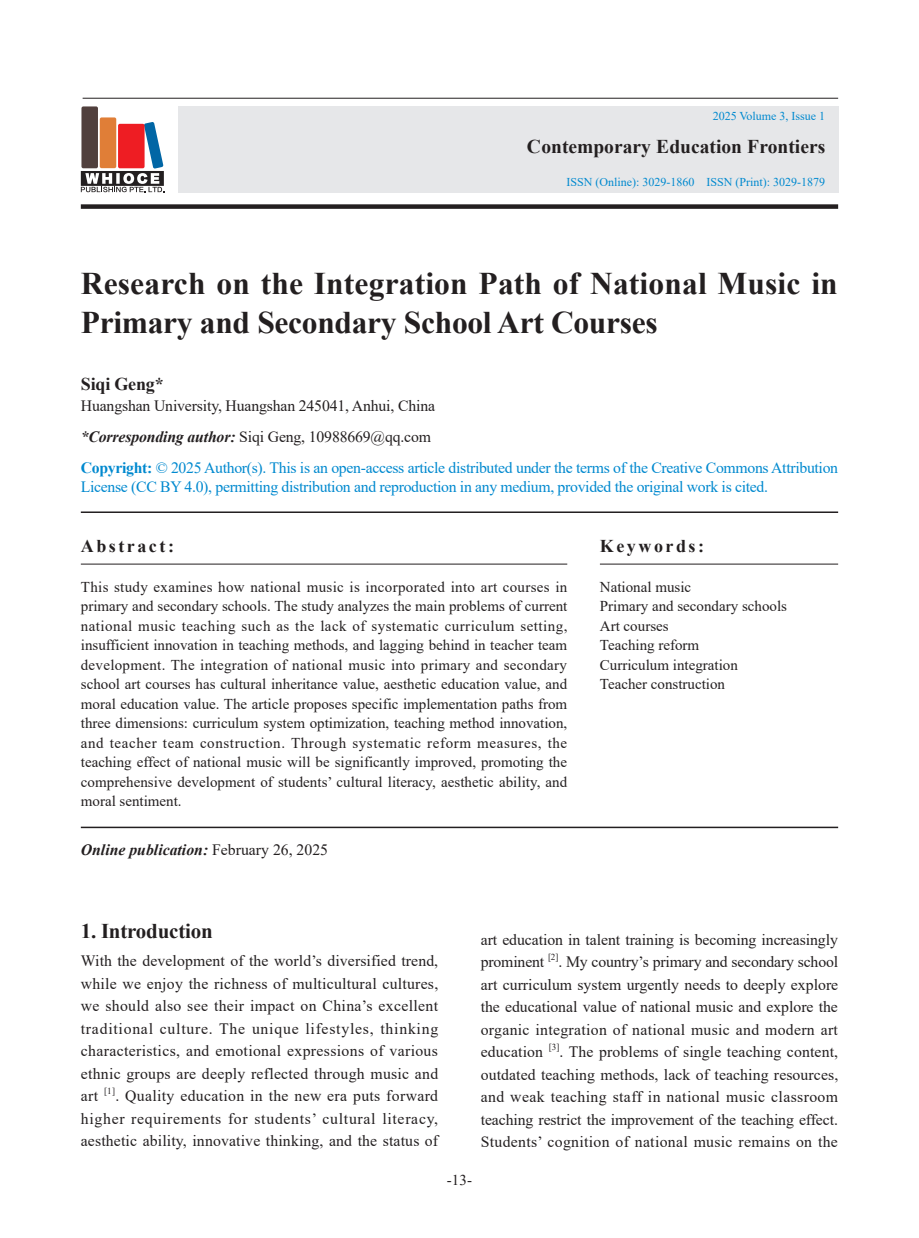
<style>
.page{position:relative;width:919px;height:1238px;background:#fff}
.page>*{position:absolute;margin:0;border:0;box-sizing:border-box;transform-origin:0 0}
.大标题{font:700 31.5px/39px "Times New Roman";letter-spacing:.005em;color:#231f20}
.正文{font:700 21px "Times New Roman";letter-spacing:-.01em;color:#231f20}
.t1{font:700 19.5px "Times New Roman";color:#231f20}
.摘要_abstract{font:700 18px "Times New Roman";letter-spacing:.14em;color:#231f20}
.作者{font:700 18px "Times New Roman";letter-spacing:-.01em;color:#231f20}
.正文-2{font:15.75px/22.5px "Times New Roman";letter-spacing:.015em;color:#231f20;text-align:justify}
.版权{font:15.75px/18.9px "Times New Roman";letter-spacing:-.02em;color:#0089cf}
.正文-3{font:15.75px/22.5px "Times New Roman";letter-spacing:-.005em;color:#231f20}
.作者籍贯等{font:15.75px "Times New Roman";letter-spacing:-.01em;color:#231f20}
.通讯{font:15.75px "Times New Roman";letter-spacing:-.01em;color:#231f20}
.正文-4{font:italic 700 15.75px "Times New Roman";color:#231f20}
.摘要正文{font:15px/19.5px "Times New Roman";color:#231f20;text-align:justify}
.t2{font:12px "Times New Roman";color:#0089cf}
.正文-5{font:9.15px "Times New Roman";color:#231f20}
.s1{font-weight:700;font-style:italic}
.s2{font-weight:700}
.s3{font-weight:400;font-style:normal}
</style>
<div class="page">
<div style="left:178px;top:106px;width:660px;height:87px;background:#e6e7e9"></div>
<div style="left:81px;top:204px;width:757px;height:5px;background:#231f20"></div>
<hr style="left:83px;top:98px;width:755px;height:1px;background:#231f20">
<div style="left:81px;top:106px;width:17px;height:62px;background:#51403d;border-radius:2px"></div>
<div style="left:100px;top:117px;width:16px;height:51px;background:#e07e37;border-radius:2px"></div>
<svg style="left:81px;top:122px;width:83px;height:70px"></svg>
<hr style="left:81px;top:511px;width:757px;height:2px;background:#231f20">
<hr style="left:81px;top:826px;width:757px;height:2px;background:#231f20">
<hr style="left:81px;top:564px;width:486px;height:1px;background:#231f20">
<hr style="left:600px;top:564px;width:238px;height:1px;background:#231f20">
<p class="t2" style="left:712px;top:108px;width:114px">2025 Volume 3, Issue 1</p>
<h3 class="t1" style="left:527px;top:133px;width:300px">Contemporary Education Frontiers</h3>
<p class="t2" style="left:566px;top:173px;width:260px">ISSN (Online): 3029-1860 ISSN (Print): 3029-1879</p>
<p class="大标题" style="left:81px;top:262px;width:758px">Research on the Integration Path of National Music in<br>Primary and Secondary School Art Courses</p>
<p class="作者" style="left:81px;top:371px;width:84px">Siqi Geng*</p>
<p class="作者籍贯等" style="left:81px;top:394px;width:356px">Huangshan University, Huangshan 245041, Anhui, China</p>
<p class="通讯" style="left:81px;top:425px;width:351px"><span class="s1">*Corresponding author:</span> Siqi Geng, 10988669@qq.com</p>
<p class="版权" style="left:81px;top:457px;width:758px"><span class="s2">Copyright:</span> © 2025 Author(s). This is an open-access article distributed under the terms of the Creative Commons Attribution<br>License (CC BY 4.0), permitting distribution and reproduction in any medium, provided the original work is cited.</p>
<p class="摘要_abstract" style="left:81px;top:533px;width:95px">Abstract:</p>
<p class="摘要正文" style="left:81px;top:576px;width:488px">This study examines how national music is incorporated into art courses in primary and secondary schools. The study analyzes the main problems of current national music teaching such as the lack of systematic curriculum setting, insufficient innovation in teaching methods, and lagging behind in teacher team development. The integration of national music into primary and secondary school art courses has cultural inheritance value, aesthetic education value, and moral education value. The article proposes specific implementation paths from three dimensions: curriculum system optimization, teaching method innovation, and teacher team construction. Through systematic reform measures, the teaching effect of national music will be significantly improved, promoting the comprehensive development of students’ cultural literacy, aesthetic ability, and moral sentiment.</p>
<p class="正文-4" style="left:81px;top:839px;width:249px">Online publication: <span class="s3">February 26, 2025</span></p>
<p class="摘要_abstract" style="left:600px;top:533px;width:106px">Keywords:</p>
<p class="摘要正文" style="left:600px;top:576px;width:93px">National music</p>
<p class="摘要正文" style="left:600px;top:596px;width:189px">Primary and secondary schools</p>
<p class="摘要正文" style="left:600px;top:615px;width:70px">Art courses</p>
<p class="摘要正文" style="left:600px;top:635px;width:101px">Teaching reform</p>
<p class="摘要正文" style="left:600px;top:654px;width:139px">Curriculum integration</p>
<p class="摘要正文" style="left:600px;top:674px;width:127px">Teacher construction</p>
<p class="正文" style="left:81px;top:915px;width:133px">1. Introduction</p>
<p class="正文-2" style="left:81px;top:949px;width:359px">With the development of the world’s diversified trend, while we enjoy the richness of multicultural cultures, we should also see their impact on China’s excellent traditional culture. The unique lifestyles, thinking characteristics, and emotional expressions of various ethnic groups are deeply reflected through music and art</p>
<p class="正文-5" style="left:104px;top:1084px;width:13px">[1]</p>
<p class="正文-2" style="left:81px;top:1084px;width:359px;text-indent:34px">. Quality education in the new era puts forward higher requirements for students’ cultural literacy, aesthetic ability, innovative thinking, and the status of</p>
<p class="正文-3" style="left:480px;top:927px;width:358px">art education in talent training is becoming increasingly prominent</p>
<p class="正文-5" style="left:548px;top:950px;width:12px">[2]</p>
<p class="正文-2" style="left:480px;top:950px;width:359px;text-indent:78px">. My country’s primary and secondary school art curriculum system urgently needs to deeply explore the educational value of national music and explore the organic integration of national music and modern art education</p>
<p class="正文-5" style="left:548px;top:1040px;width:12px">[3]</p>
<p class="正文-2" style="left:480px;top:1040px;width:359px;text-indent:79px">. The problems of single teaching content, outdated teaching methods, lack of teaching resources, and weak teaching staff in national music classroom teaching restrict the improvement of the teaching effect.<br>Students’ cognition of national music remains on the</p>
<p class="摘要正文" style="left:447px;top:1169px;width:26px">-13-</p>
</div>
